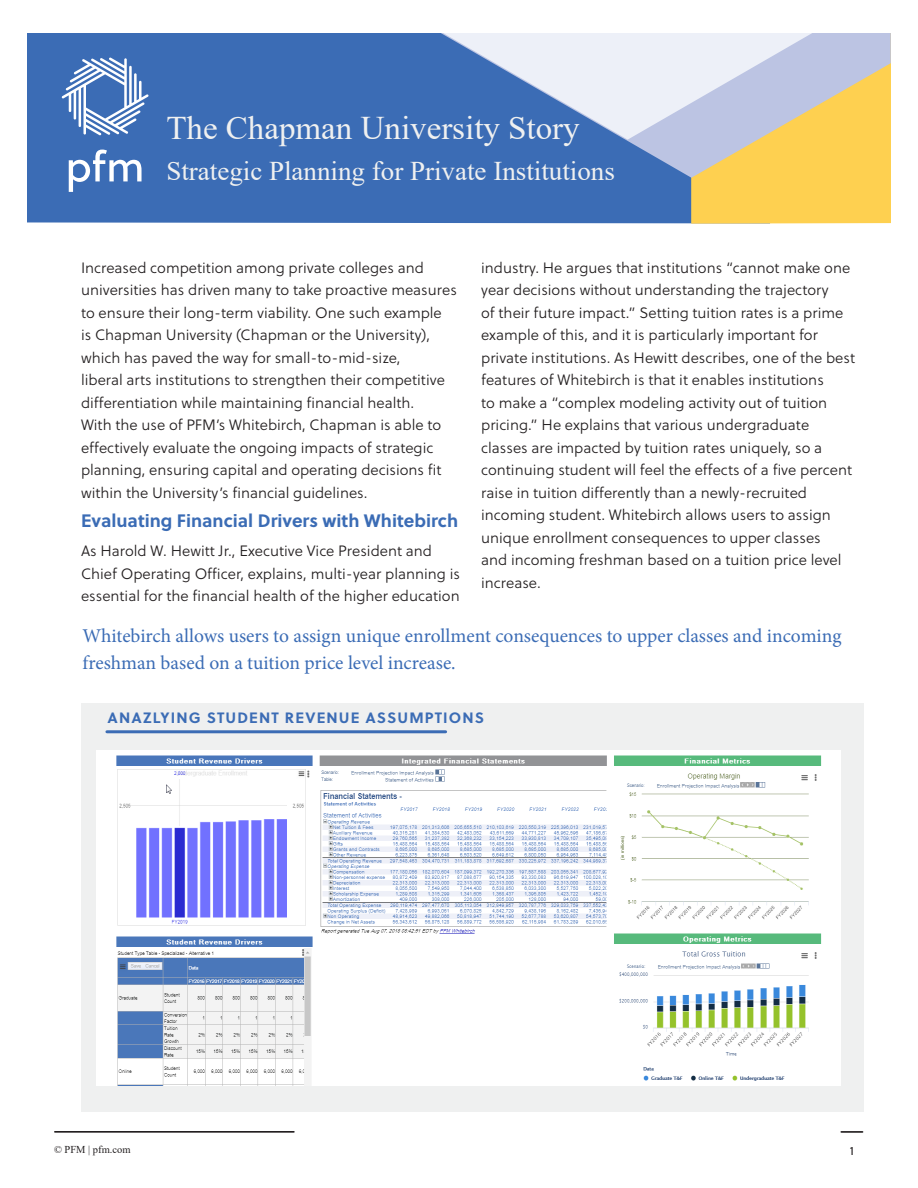
<style>
.page{position:relative;width:918px;height:1188px;background:#fff}
.page>*{position:absolute;margin:0;border:0;box-sizing:border-box;transform-origin:0 0}
.Main_Title{font:33px "Times New Roman";color:#eff0f0}
.Main_Title-2{font:27px "Times New Roman";color:#eff0f0}
.body_copy{font:19.5px/27px "Minion Pro";color:#3b6cb5}
.body_copy-2{font:700 18px "Soleil";color:#3b6cb5}
.body_copy-3{font:15px/22.5px "Soleil Lt";color:#231f20}
.Bullet_Text{font:700 15px "Soleil";letter-spacing:.075em;color:#3b6cb5}
.t1{font:12px "Soleil";color:#231f20}
.t2{font:10.5px "Times New Roman";color:#231f20}
</style>
<div class="page">
<div style="left:27px;top:33px;width:664px;height:190px;background:#3b6cb5"></div>
<div style="left:691px;top:178px;width:200px;height:46px;background:#fed050"></div>
<svg style="left:427px;top:33px;width:464px;height:145px;background:#a6a896"></svg>
<svg style="left:430px;top:33px;width:396px;height:107px;background:#b2c1dc"></svg>
<hr style="left:55px;top:1131px;width:239px;height:2px;background:#231f20">
<hr style="left:841px;top:1131px;width:22px;height:2px;background:#231f20">
<svg style="left:69px;top:150px;width:73px;height:42px"></svg>
<svg style="left:62px;top:58px;width:86px;height:77px"></svg>
<div style="left:81px;top:724px;width:782px;height:388px;background:#eff0f0"></div>
<img style="left:96px;top:751px;width:744px;height:334px">
<div style="left:81px;top:703px;width:782px;height:37px;background:#eff0f0"></div>
<hr style="left:107px;top:730px;width:339px;height:3px;background:#3b6cb5">
<p class="Main_Title" style="left:166px;top:105px;width:415px">The Chapman University Story</p>
<p class="Main_Title-2" style="left:166px;top:151px;width:450px">Strategic Planning for Private Institutions</p>
<p class="body_copy-3" style="left:81px;top:256px;width:377px">Increased competition among private colleges and universities has driven many to take proactive measures to ensure their long-term viability. One such example<br>is Chapman University (Chapman or the University), which has paved the way for small-to-mid-size,<br>liberal arts institutions to strengthen their competitive differentiation while maintaining financial health.<br>With the use of PFM’s Whitebirch, Chapman is able to effectively evaluate the ongoing impacts of strategic planning, ensuring capital and operating decisions fit within the University’s financial guidelines.</p>
<p class="body_copy-2" style="left:81px;top:507px;width:379px">Evaluating Financial Drivers with Whitebirch</p>
<p class="body_copy-3" style="left:81px;top:539px;width:381px">As Harold W. Hewitt Jr., Executive Vice President and<br>Chief Operating Officer, explains, multi-year planning is essential for the financial health of the higher education</p>
<p class="body_copy-3" style="left:481px;top:256px;width:375px">industry. He argues that institutions “cannot make one year decisions without understanding the trajectory<br>of their future impact.” Setting tuition rates is a prime example of this, and it is particularly important for private institutions. As Hewitt describes, one of the best features of Whitebirch is that it enables institutions<br>to make a “complex modeling activity out of tuition pricing.” He explains that various undergraduate classes are impacted by tuition rates uniquely, so a continuing student will feel the effects of a five percent raise in tuition differently than a newly-recruited incoming student. Whitebirch allows users to assign unique enrollment consequences to upper classes<br>and incoming freshman based on a tuition price level increase.</p>
<p class="body_copy" style="left:82px;top:623px;width:761px">Whitebirch allows users to assign unique enrollment consequences to upper classes and incoming freshman based on a tuition price level increase.</p>
<p class="Bullet_Text" style="left:108px;top:706px;width:378px">ANAZLYING STUDENT REVENUE ASSUMPTIONS</p>
<p class="t2" style="left:54px;top:1143px;width:78px">© PFM | pfm.com</p>
<p class="t1" style="left:850px;top:1142px;width:6px">1</p>
</div>
